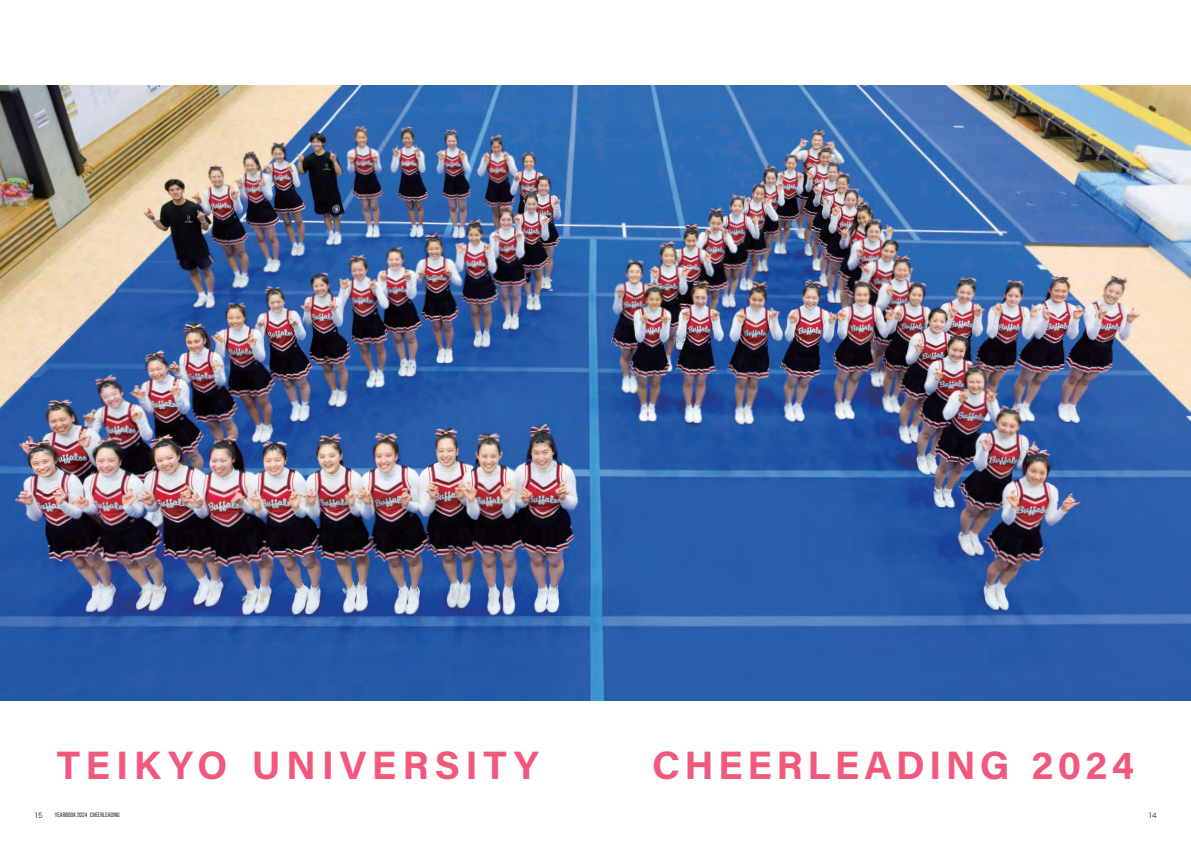
<style>
.page{position:relative;width:1191px;height:842px;background:#fff}
.page>*{position:absolute;margin:0;border:0;box-sizing:border-box;transform-origin:0 0}
.t1{font:700 39.7px "Acumin Pro";letter-spacing:.14em;color:#f0597c}
.t2{font:700 39.7px "Acumin Pro";letter-spacing:.12em;color:#f0597c}
.t3{font:7px "Hira Kaku Pro W3";color:#231f20}
.t4{font:6.4px "Bebas Neue";letter-spacing:.025em;color:#231f20}
</style>
<div class="page">
<img style="left:0;top:85px;width:1191px;height:615px">
<h1 class="t1" style="left:57px;top:737px;width:483px">TEIKYO UNIVERSITY</h1>
<h1 class="t2" style="left:652px;top:737px;width:483px">CHEERLEADING 2024</h1>
<p class="t3" style="left:34px;top:809px;width:10px">15</p>
<p class="t4" style="left:55px;top:812px;width:66px">YEARBOOK 2024 CHEERLEADING</p>
<p class="t3" style="left:1148px;top:809px;width:10px">14</p>
</div>
